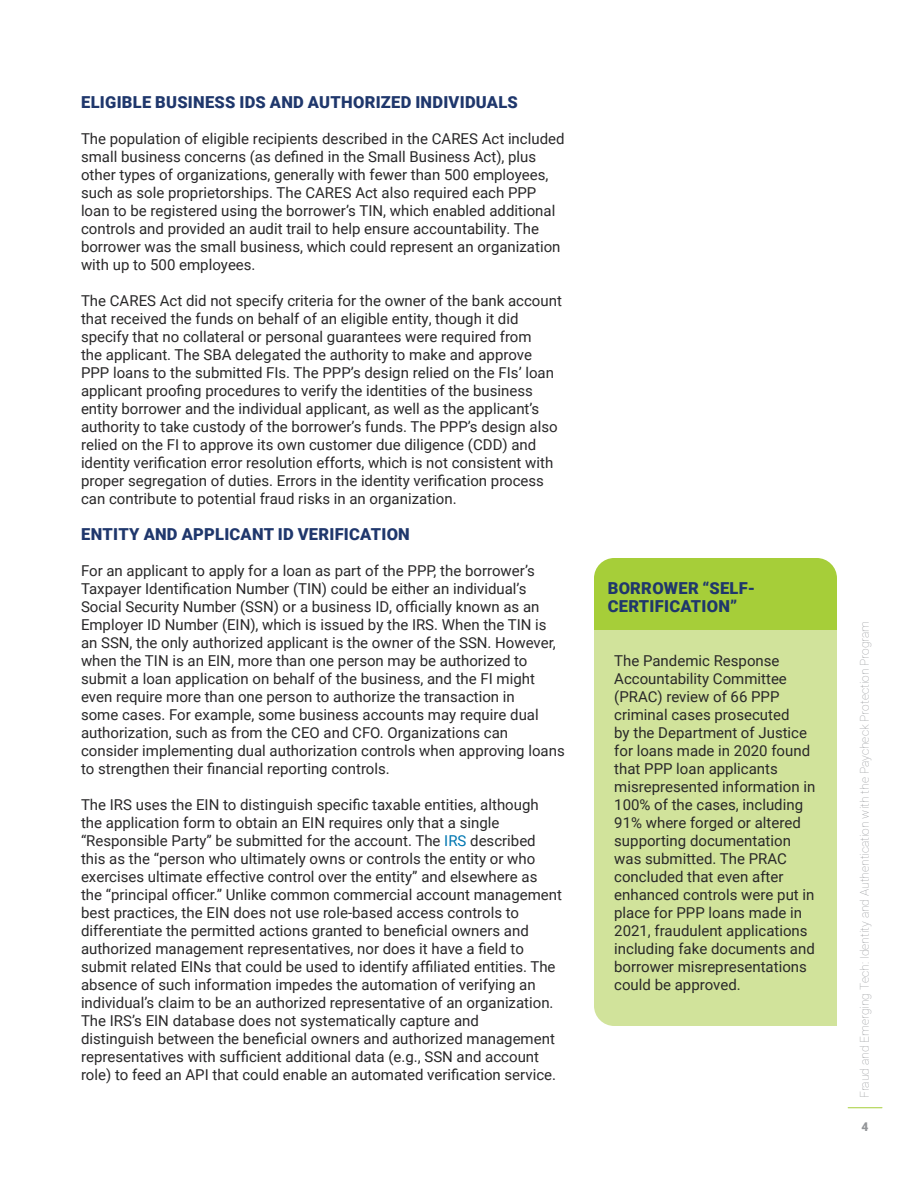
<style>
.page{position:relative;width:918px;height:1188px;background:#fff}
.page>*{position:absolute;margin:0;border:0;box-sizing:border-box;transform-origin:0 0}
.TEXT_-_Header_1{font:900 16.5px/18px "Roboto";letter-spacing:.015em;color:#1f376c}
.TEXT_-_Body{font:15px/18px "Roboto";color:#292829}
.t1{font:100 12px "Roboto";color:#939598}
.t2{font:900 12px "Roboto";color:#939598}
.s1{color:#0077b1}
</style>
<div class="page">
<hr style="left:848px;top:1107px;width:34px;height:1px;background:#a6ce39">
<div style="left:594px;top:630px;width:243px;height:396px;background:#d1e39b"></div>
<div style="left:594px;top:558px;width:243px;height:72px;background:#a6ce39"></div>
<p class="TEXT_-_Header_1" style="left:81px;top:93px;width:438px">ELIGIBLE BUSINESS IDS AND AUTHORIZED INDIVIDUALS</p>
<p class="TEXT_-_Body" style="left:81px;top:129px;width:485px">The population of eligible recipients described in the CARES Act included small business concerns (as defined in the Small Business Act), plus other types of organizations, generally with fewer than 500 employees, such as sole proprietorships. The CARES Act also required each PPP loan to be registered using the borrower’s TIN, which enabled additional controls and provided an audit trail to help ensure accountability. The borrower was the small business, which could represent an organization with up to 500 employees.</p>
<p class="TEXT_-_Body" style="left:81px;top:291px;width:482px">The CARES Act did not specify criteria for the owner of the bank account that received the funds on behalf of an eligible entity, though it did specify that no collateral or personal guarantees were required from<br>the applicant. The SBA delegated the authority to make and approve PPP loans to the submitted FIs. The PPP’s design relied on the FIs’ loan applicant proofing procedures to verify the identities of the business entity borrower and the individual applicant, as well as the applicant’s authority to take custody of the borrower’s funds. The PPP’s design also relied on the FI to approve its own customer due diligence (CDD) and identity verification error resolution efforts, which is not consistent with proper segregation of duties. Errors in the identity verification process can contribute to potential fraud risks in an organization.</p>
<p class="TEXT_-_Header_1" style="left:81px;top:525px;width:330px">ENTITY AND APPLICANT ID VERIFICATION</p>
<p class="TEXT_-_Body" style="left:81px;top:561px;width:485px">For an applicant to apply for a loan as part of the PPP, the borrower’s Taxpayer Identification Number (TIN) could be either an individual’s Social Security Number (SSN) or a business ID, officially known as an Employer ID Number (EIN), which is issued by the IRS. When the TIN is an SSN, the only authorized applicant is the owner of the SSN. However, when the TIN is an EIN, more than one person may be authorized to submit a loan application on behalf of the business, and the FI might even require more than one person to authorize the transaction in<br>some cases. For example, some business accounts may require dual authorization, such as from the CEO and CFO. Organizations can consider implementing dual authorization controls when approving loans to strengthen their financial reporting controls.</p>
<p class="TEXT_-_Body" style="left:81px;top:795px;width:483px">The IRS uses the EIN to distinguish specific taxable entities, although the application form to obtain an EIN requires only that a single “Responsible Party” be submitted for the account. The <span class="s1">IRS</span> described this as the “person who ultimately owns or controls the entity or who exercises ultimate effective control over the entity” and elsewhere as the “principal officer.” Unlike common commercial account management best practices, the EIN does not use role-based access controls to differentiate the permitted actions granted to beneficial owners and authorized management representatives, nor does it have a field to submit related EINs that could be used to identify affiliated entities. The absence of such information impedes the automation of verifying an individual’s claim to be an authorized representative of an organization.<br>The IRS’s EIN database does not systematically capture and<br>distinguish between the beneficial owners and authorized management representatives with sufficient additional data (e.g., SSN and account role) to feed an API that could enable an automated verification service.</p>
<p class="TEXT_-_Header_1" style="left:608px;top:578px;width:149px">BORROWER “SELF-<br>CERTIFICATION”</p>
<p class="TEXT_-_Body" style="left:614px;top:651px;width:203px">The Pandemic Response<br>Accountability Committee (PRAC) review of 66 PPP criminal cases prosecuted<br>by the Department of Justice for loans made in 2020 found that PPP loan applicants misrepresented information in<br>100% of the cases, including<br>91% where forged or altered supporting documentation was submitted. The PRAC concluded that even after enhanced controls were put in place for PPP loans made in<br>2021, fraudulent applications including fake documents and borrower misrepresentations could be approved.</p>
<p class="t1" style="left:856px;top:1098px;width:479px;rotate:-90deg">Fraud and Emerging Tech: Identity and Authentication with the Paycheck Protection Program</p>
<p class="t2" style="left:862px;top:1119px;width:8px">4</p>
</div>
